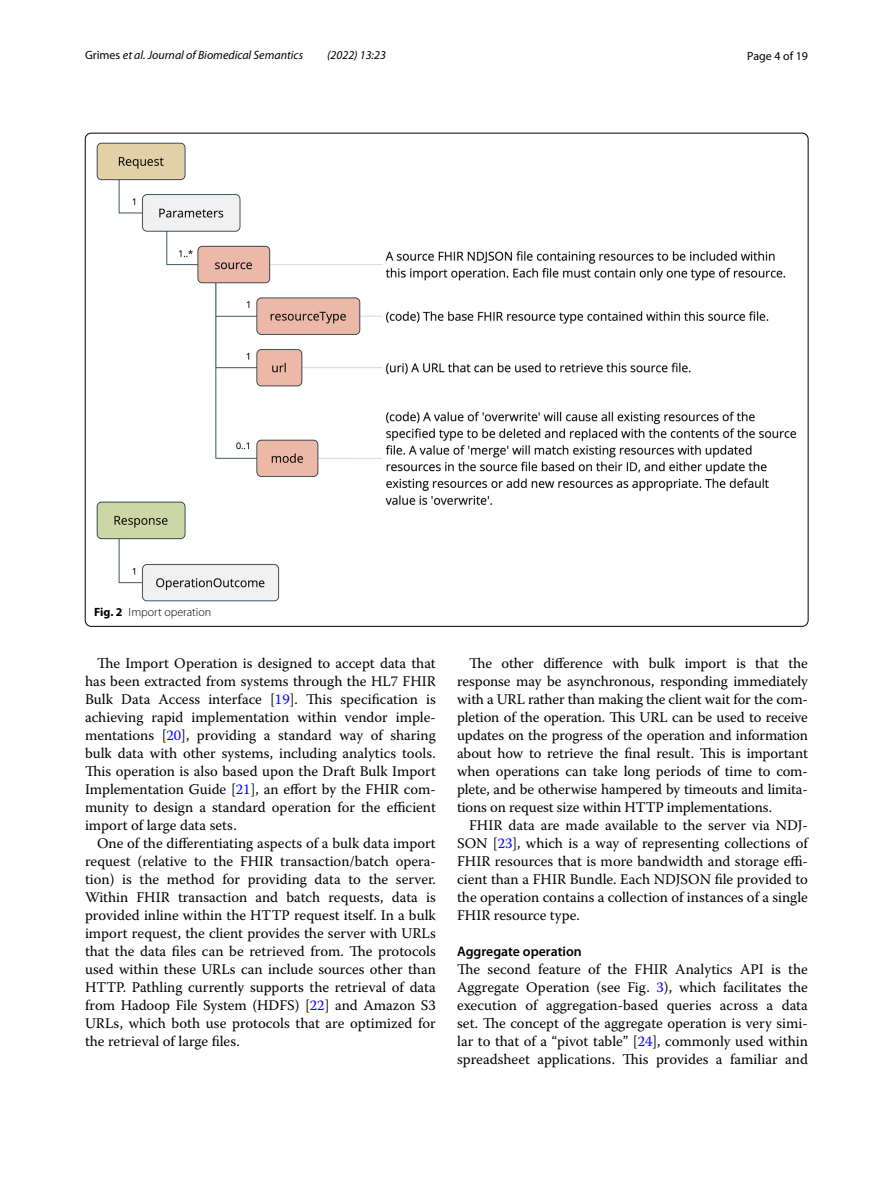
<style>
.page{position:relative;width:893px;height:1187px;background:#fff}
.page>*{position:absolute;margin:0;border:0;box-sizing:border-box;transform-origin:0 0}
.t1{font:14.7px/18px "Warnock Pro";color:#000;text-align:justify}
.t2{font:600 13.8px "Myriad Pro";color:#000}
.t3{font:italic 12px "Myriad Pro";color:#000}
.t4{font:300 12px "Myriad Pro";color:#000}
.t5{font:12px "Myriad Pro";color:#000}
.s1{font-style:normal}
.s2{font-weight:700}
.s3{color:#00f}
</style>
<div class="page">
<img style="left:96px;top:142px;width:701px;height:459px">
<p class="t3" style="left:85px;top:48px;width:220px"><span class="s1">Grimes</span> et al. Journal of Biomedical Semantics</p>
<p class="t3" style="left:327px;top:48px;width:60px">(2022) 13:23</p>
<p class="t5" style="left:747px;top:48px;width:62px">Page 4 of 19</p>
<p class="t4" style="left:94px;top:605px;width:118px"><span class="s2">Fig. 2</span> Import operation</p>
<p class="t1" style="left:85px;top:654px;width:352px;text-indent:12px">The Import Operation is designed to accept data that has been extracted from systems through the HL7 FHIR Bulk Data Access interface [<span class="s3">19</span>]. This specification is achieving rapid implementation within vendor imple&shy;mentations [<span class="s3">20</span>], providing a standard way of sharing bulk data with other systems, including analytics tools.<br>This operation is also based upon the Draft Bulk Import Implementation Guide [<span class="s3">21</span>], an effort by the FHIR com&shy;munity to design a standard operation for the efficient import of large data sets.</p>
<p class="t1" style="left:85px;top:834px;width:352px;text-indent:12px">One of the differentiating aspects of a bulk data import request (relative to the FHIR transaction/batch opera&shy;tion) is the method for providing data to the server.<br>Within FHIR transaction and batch requests, data is provided inline within the HTTP request itself. In a bulk import request, the client provides the server with URLs that the data files can be retrieved from. The protocols used within these URLs can include sources other than HTTP. Pathling currently supports the retrieval of data from Hadoop File System (HDFS) [<span class="s3">22</span>] and Amazon S3<br>URLs, which both use protocols that are optimized for the retrieval of large files.</p>
<p class="t1" style="left:457px;top:653px;width:352px;text-indent:12px">The other difference with bulk import is that the response may be asynchronous, responding immediately with a URL rather than making the client wait for the com&shy;pletion of the operation. This URL can be used to receive updates on the progress of the operation and information about how to retrieve the final result. This is important when operations can take long periods of time to com&shy;plete, and be otherwise hampered by timeouts and limita&shy;tions on request size within HTTP implementations.</p>
<p class="t1" style="left:457px;top:816px;width:352px;text-indent:12px">FHIR data are made available to the server via NDJ-SON [<span class="s3">23</span>], which is a way of representing collections of FHIR resources that is more bandwidth and storage effi&shy;cient than a FHIR Bundle. Each NDJSON file provided to the operation contains a collection of instances of a single FHIR resource type.</p>
<p class="t2" style="left:457px;top:942px;width:126px">Aggregate operation</p>
<p class="t1" style="left:457px;top:960px;width:352px">The second feature of the FHIR Analytics API is the Aggregate Operation (see Fig. <span class="s3">3</span>), which facilitates the execution of aggregation-based queries across a data set. The concept of the aggregate operation is very simi&shy;lar to that of a “pivot table” [<span class="s3">24</span>], commonly used within spreadsheet applications. This provides a familiar and</p>
</div>
